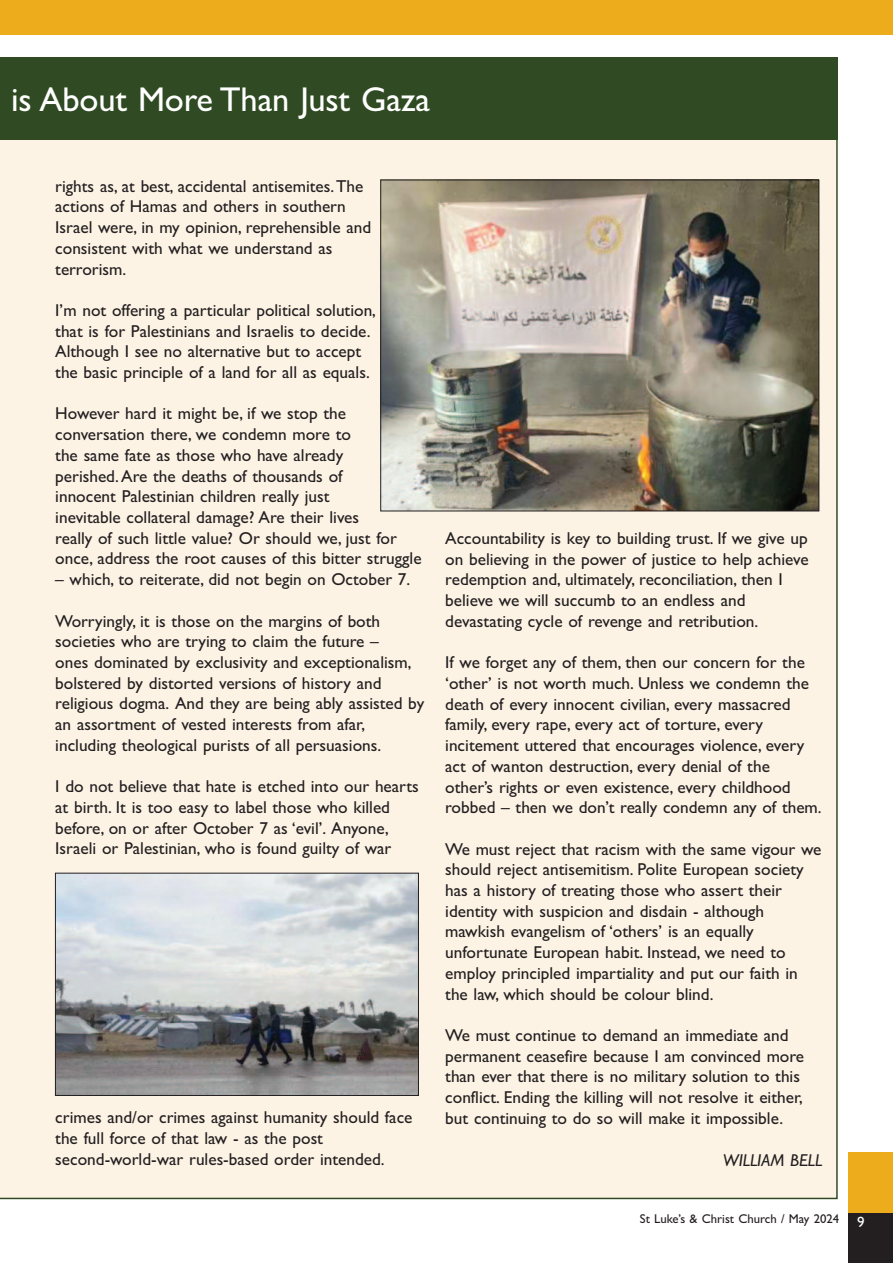
<style>
.page{position:relative;width:893px;height:1263px;background:#fff}
.page>*{position:absolute;margin:0;border:0;box-sizing:border-box;transform-origin:0 0}
.t1{font:34.5px "Gill Sans";letter-spacing:-.005em;color:#fff}
.t2{font:17.25px/20.7px "Gill Sans";color:#231f20}
.t3{font:italic 17.25px "Gill Sans";color:#231f20}
.t4{font:15px "Gill Sans";color:#fff}
.t5{font:12.75px "Gill Sans";color:#231f20}
</style>
<div class="page">
<div style="left:848px;top:1152px;width:45px;height:64px;background:#edac1b"></div>
<div style="left:848px;top:1213px;width:45px;height:50px;background:#231f20"></div>
<div style="left:0;top:0;width:893px;height:35px;background:#edac1b"></div>
<div style="left:0;top:140px;width:838px;height:1059px;background:#fcf3e5"></div>
<div style="left:0;top:58px;width:838px;height:82px;background:#304b23"></div>
<img style="left:383px;top:182px;width:434px;height:327px">
<div style="left:381px;top:180px;width:438px;height:331px;border:1px solid #231f20"></div>
<img style="left:57px;top:875px;width:360px;height:218px">
<div style="left:55px;top:873px;width:364px;height:222px;border:1px solid #231f20"></div>
<h1 class="t1" style="left:11px;top:79px;width:420px">is About More Than Just Gaza</h1>
<p class="t2" style="left:55px;top:175px;width:317px">rights as, at best, accidental antisemites.The actions of Hamas and others in southern Israel were, in my opinion, reprehensible and consistent with what we understand as terrorism.</p>
<p class="t2" style="left:55px;top:300px;width:322px">I’m not offering a particular political solution, that is for Palestinians and Israelis to decide.<br>Although I see no alternative but to accept the basic principle of a land for all as equals.</p>
<p class="t2" style="left:55px;top:403px;width:368px">However hard it might be, if we stop the conversation there, we condemn more to<br>the same fate as those who have already perished.Are the deaths of thousands of<br>innocent Palestinian children really just<br>inevitable collateral damage? Are their lives<br>really of such little value? Or should we, just for once, address the root causes of this bitter struggle</p>
<p class="t2" style="left:55px;top:569px;width:357px">– which, to reiterate, did not begin on October 7.</p>
<p class="t2" style="left:55px;top:610px;width:370px">Worryingly, it is those on the margins of both societies who are trying to claim the future –<br>ones dominated by exclusivity and exceptionalism, bolstered by distorted versions of history and religious dogma. And they are being ably assisted by an assortment of vested interests from afar, including theological purists of all persuasions.</p>
<p class="t2" style="left:55px;top:776px;width:365px">I do not believe that hate is etched into our hearts at birth. It is too easy to label those who killed before, on or after October 7 as ‘evil’. Anyone, Israeli or Palestinian, who is found guilty of war</p>
<p class="t2" style="left:55px;top:1107px;width:359px">crimes and/or crimes against humanity should face the full force of that law - as the post second-world-war rules-based order intended.</p>
<p class="t2" style="left:445px;top:528px;width:365px">Accountability is key to building trust. If we give up on believing in the power of justice to help achieve redemption and, ultimately, reconciliation, then I believe we will succumb to an endless and devastating cycle of revenge and retribution.</p>
<p class="t2" style="left:445px;top:652px;width:378px">If we forget any of them, then our concern for the ‘other’ is not worth much. Unless we condemn the death of every innocent civilian, every massacred family, every rape, every act of torture, every incitement uttered that encourages violence, every act of wanton destruction, every denial of the other’s rights or even existence, every childhood robbed – then we don’t really condemn any of them.</p>
<p class="t2" style="left:445px;top:838px;width:378px">We must reject that racism with the same vigour we should reject antisemitism. Polite European society has a history of treating those who assert their identity with suspicion and disdain - although mawkish evangelism of ‘others’ is an equally unfortunate European habit. Instead, we need to employ principled impartiality and put our faith in the law, which should be colour blind.</p>
<p class="t2" style="left:445px;top:1025px;width:360px">We must continue to demand an immediate and permanent ceasefire because I am convinced more than ever that there is no military solution to this conflict. Ending the killing will not resolve it either, but continuing to do so will make it impossible.</p>
<p class="t3" style="left:723px;top:1150px;width:101px">WILLIAM BELL</p>
<p class="t5" style="left:640px;top:1211px;width:201px">St Luke’s &amp; Christ Church / May 2024</p>
<p class="t4" style="left:857px;top:1213px;width:9px">9</p>
</div>
